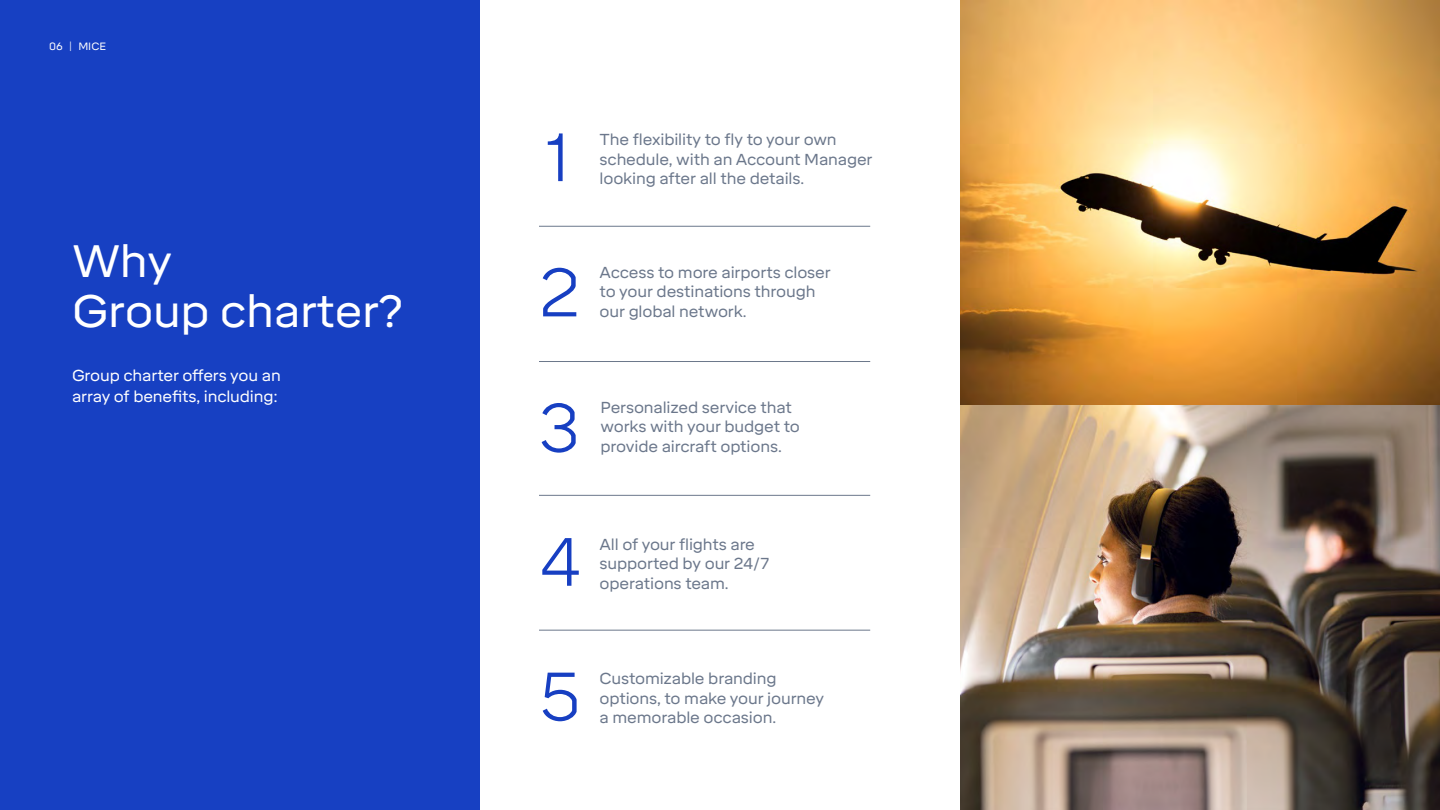
<style>
.page{position:relative;width:1440px;height:810px;background:#fff}
.page>*{position:absolute;margin:0;border:0;box-sizing:border-box;transform-origin:0 0}
.t1{font:300 67.5px "Mikro";color:#173fc2}
.t2{font:45px/50.2px "Mikro";letter-spacing:-.01em;color:#fff}
.t3{font:15.75px/19.5px "Mikro";letter-spacing:-.01em;color:#6b778b}
.t4{font:15.75px/21px "Mikro";letter-spacing:-.01em;color:#fff}
.t5{font:10.5px "Mikro";color:#fff}
.s1{font-weight:300}
</style>
<div class="page">
<div style="left:0;top:0;width:480px;height:810px;background:#1740c2"></div>
<img style="left:960px;top:0;width:480px;height:810px">
<hr style="left:539px;top:226px;width:331px;height:1px;background:#6b778b">
<hr style="left:539px;top:361px;width:331px;height:1px;background:#6b778b">
<hr style="left:539px;top:495px;width:331px;height:1px;background:#6b778b">
<hr style="left:539px;top:630px;width:331px;height:1px;background:#6b778b">
<p class="t5" style="left:49px;top:40px;width:59px">06 <span class="s1">|</span> MICE</p>
<h2 class="t2" style="left:72px;top:237px;width:332px">Why<br>Group charter?</h2>
<p class="t4" style="left:72px;top:365px;width:210px">Group charter offers you an array of benefits, including:</p>
<h1 class="t1" style="left:544px;top:119px;width:31px">1</h1>
<p class="t3" style="left:600px;top:130px;width:274px">The flexibility to fly to your own schedule, with an Account Manager looking after all the details.</p>
<h1 class="t1" style="left:539px;top:254px;width:44px">2</h1>
<p class="t3" style="left:600px;top:262px;width:233px">Access to more airports closer to your destinations through our global network.</p>
<h1 class="t1" style="left:539px;top:390px;width:43px">3</h1>
<p class="t3" style="left:600px;top:398px;width:201px">Personalized service that works with your budget to provide aircraft options.</p>
<h1 class="t1" style="left:539px;top:524px;width:45px">4</h1>
<p class="t3" style="left:600px;top:535px;width:171px">All of your flights are supported by our 24/7 operations team.</p>
<h1 class="t1" style="left:539px;top:658px;width:44px">5</h1>
<p class="t3" style="left:600px;top:669px;width:226px">Customizable branding options, to make your journey a memorable occasion.</p>
</div>
